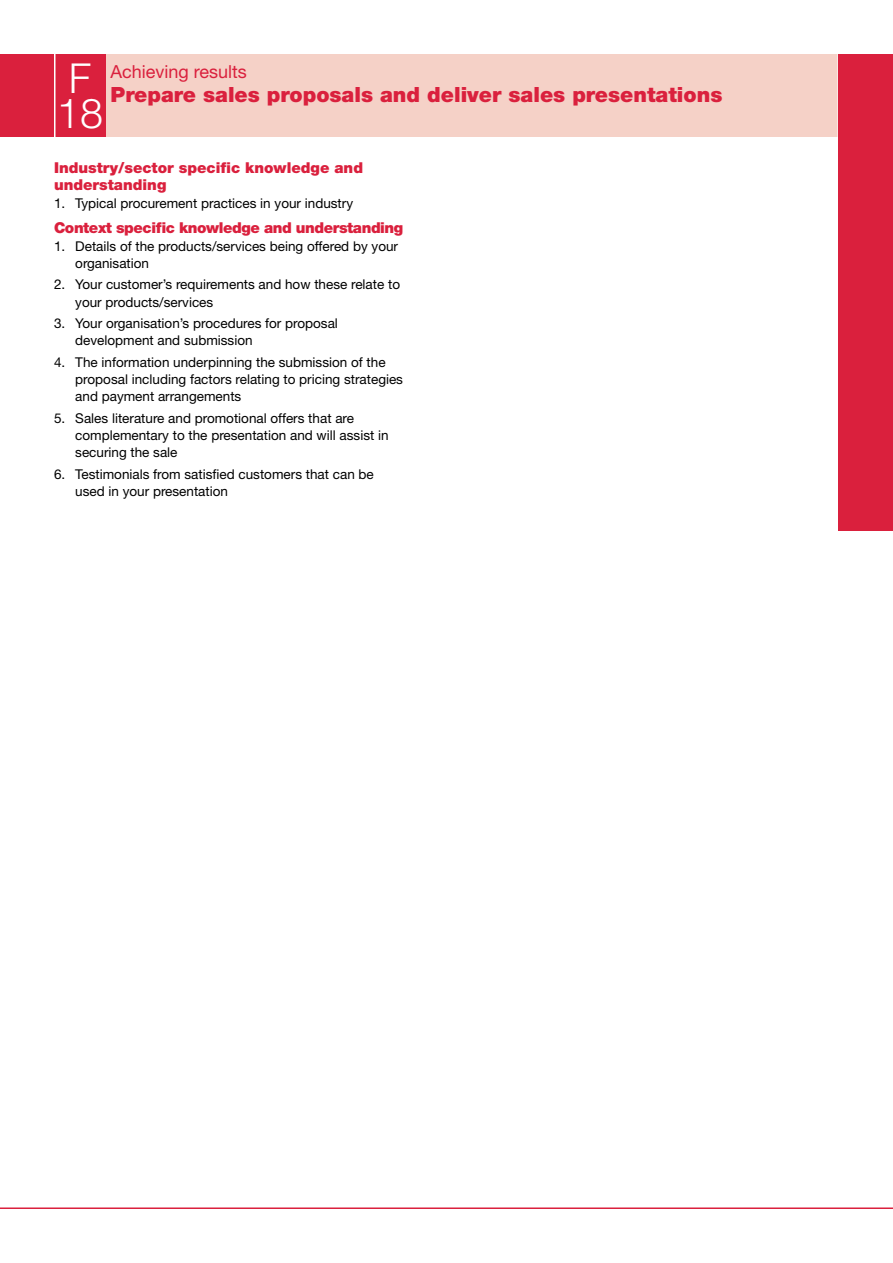
<style>
.page{position:relative;width:893px;height:1263px;background:#fff}
.page>*{position:absolute;margin:0;border:0;box-sizing:border-box;transform-origin:0 0}
.t1{font:300 41.4px/35.1px "Helvetica Neue";color:#fff}
.t2{font:900 21px "Helvetica Neue";color:#da203d}
.t3{font:18px "Helvetica Neue";color:#da203d}
.t4{font:900 15px/17.2px "Helvetica Neue";color:#da203d}
.t5{font:900 15px "Helvetica Neue";letter-spacing:-.03em;color:#da203d}
.t6{font:13.5px/17.2px "Helvetica Neue";color:#000}
</style>
<div class="page">
<hr style="left:0;top:1207px;width:893px;height:2px;background:#da203d">
<div style="left:55px;top:54px;width:838px;height:82px;background:#f5d1c7"></div>
<div style="left:0;top:54px;width:105px;height:82px;background:#da203d"></div>
<hr style="left:54px;top:53px;width:2px;height:85px;background:#fff">
<hr style="left:837px;top:53px;width:2px;height:85px;background:#fff">
<div style="left:839px;top:54px;width:54px;height:476px;background:#da203d"></div>
<h1 class="t1" style="left:57px;top:59px;width:47px">F<br>18</h1>
<h3 class="t3" style="left:111px;top:61px;width:138px">Achieving results</h3>
<h2 class="t2" style="left:111px;top:82px;width:613px">Prepare sales proposals and deliver sales presentations</h2>
<p class="t4" style="left:54px;top:159px;width:311px">Industry/sector specific knowledge and understanding</p>
<p class="t6" style="left:54px;top:194px;width:301px">1. Typical procurement practices in your industry</p>
<p class="t5" style="left:54px;top:219px;width:351px">Context specific knowledge and understanding</p>
<p class="t6" style="left:75px;top:237px;width:324px;text-indent:-21px">1. Details of the products/services being offered by your organisation</p>
<p class="t6" style="left:75px;top:276px;width:326px;text-indent:-21px">2. Your customer’s requirements and how these relate to your products/services</p>
<p class="t6" style="left:75px;top:314px;width:264px;text-indent:-21px">3. Your organisation’s procedures for proposal development and submission</p>
<p class="t6" style="left:75px;top:353px;width:329px;text-indent:-21px">4. The information underpinning the submission of the proposal including factors relating to pricing strategies and payment arrangements</p>
<p class="t6" style="left:75px;top:409px;width:315px;text-indent:-21px">5. Sales literature and promotional offers that are complementary to the presentation and will assist in securing the sale</p>
<p class="t6" style="left:75px;top:465px;width:300px;text-indent:-21px">6. Testimonials from satisfied customers that can be used in your presentation</p>
</div>
